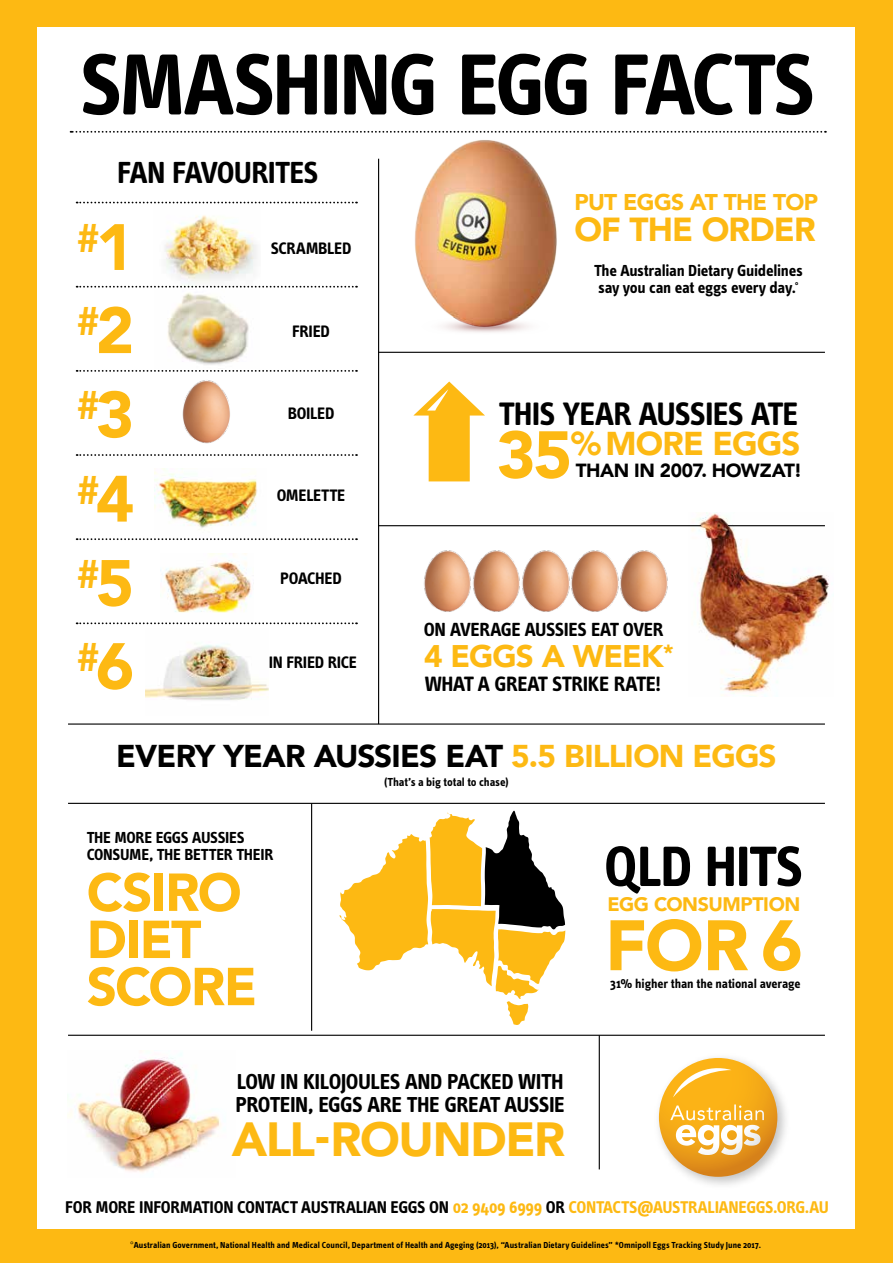
<style>
.page{position:relative;width:893px;height:1263px;background:#fdb913}
.page>*{position:absolute;margin:0;border:0;box-sizing:border-box;transform-origin:0 0}
.t1{font:700 89.4px "Info Text";letter-spacing:-.035em;color:#000}
.t2{font:900 70.5px "Avenir";color:#fdb913}
.t3{font:700 58.8px "Info Text";letter-spacing:-.025em;color:#000}
.t4{font:900 52.8px/47.1px "Avenir";letter-spacing:-.03em;color:#fdb913}
.t5{font:900 47.85px "Avenir";letter-spacing:-.03em;color:#fdb913}
.t6{font:900 39.9px/83.8px "Avenir";color:#fdb913;text-align:justify}
.t7{font:700 33.6px "Info Text";letter-spacing:-.025em;color:#000}
.t8{font:900 33.3px "Avenir";letter-spacing:-.025em;color:#fdb913}
.t9{font:900 33px "Avenir";letter-spacing:-.025em;color:#fdb913}
.t10{font:900 31.5px "Avenir";letter-spacing:-.025em;color:#000}
.t11{font:700 31.5px "Info Text";letter-spacing:-.025em;color:#000}
.t12{font:900 31.2px "Avenir";letter-spacing:-.025em;color:#fdb913}
.t13{font:900 22.8px "Avenir";letter-spacing:-.03em;color:#fdb913}
.t14{font:700 22.35px/23.2px "Info Text";letter-spacing:-.025em;color:#000}
.t15{font:700 21.45px "Info Text";letter-spacing:-.02em;color:#000}
.t16{font:700 19.65px "Info Text";letter-spacing:-.025em;color:#000}
.t17{font:900 19.5px "Avenir";letter-spacing:-.02em;color:#fdb913}
.t18{font:900 19.05px "Avenir";letter-spacing:-.02em;color:#000}
.t19{font:700 17.55px "Info Text";letter-spacing:-.02em;color:#000}
.t20{font:700 17.1px "Info Text";letter-spacing:-.02em;color:#000}
.t21{font:700 16.5px/16.8px "Info Text";letter-spacing:-.015em;color:#000}
.t22{font:700 13.2px "Info Text";letter-spacing:-.01em;color:#000}
.t23{font:700 12px "Info Text";letter-spacing:-.005em;color:#000}
.t24{font:700 9px "Info Text";letter-spacing:.005em;color:#000}
.s1{font-size:64.65px}
.s2{color:#fdb913}
.s3{font-family:"Avenir";font-weight:400}
</style>
<div class="page">
<div style="left:38px;top:27px;width:817px;height:1202px;background:#fff"></div>
<svg style="left:71px;top:131px;width:755px;height:2px"></svg>
<img style="left:68px;top:1053px;width:153px;height:119px">
<hr style="left:68px;top:1035px;width:757px;height:1px;background:#000">
<hr style="left:378px;top:159px;width:1px;height:565px;background:#000">
<hr style="left:378px;top:352px;width:447px;height:1px;background:#000">
<hr style="left:378px;top:525px;width:447px;height:1px;background:#000">
<hr style="left:68px;top:723px;width:757px;height:2px;background:#000">
<hr style="left:68px;top:803px;width:757px;height:1px;background:#000">
<img style="left:182px;top:380px;width:48px;height:64px">
<img style="left:167px;top:293px;width:82px;height:72px">
<img style="left:154px;top:203px;width:106px;height:83px">
<img style="left:155px;top:468px;width:102px;height:61px">
<img style="left:162px;top:554px;width:89px;height:59px">
<img style="left:145px;top:645px;width:124px;height:55px">
<svg style="left:77px;top:286px;width:280px;height:2px"></svg>
<svg style="left:77px;top:202px;width:280px;height:1px"></svg>
<svg style="left:77px;top:370px;width:280px;height:2px"></svg>
<svg style="left:77px;top:454px;width:280px;height:2px"></svg>
<svg style="left:77px;top:538px;width:280px;height:2px"></svg>
<svg style="left:77px;top:622px;width:280px;height:2px"></svg>
<img style="left:409px;top:131px;width:158px;height:202px">
<hr style="left:599px;top:1035px;width:1px;height:134px;background:#000">
<img style="left:424px;top:550px;width:46px;height:62px">
<img style="left:523px;top:550px;width:45px;height:62px">
<img style="left:470px;top:550px;width:53px;height:62px">
<img style="left:568px;top:550px;width:49px;height:62px">
<img style="left:617px;top:550px;width:51px;height:62px">
<img style="left:689px;top:512px;width:140px;height:184px">
<svg style="left:499px;top:430px;width:70px;height:49px"></svg>
<img style="left:700px;top:521px;width:31px;height:11px">
<svg style="left:413px;top:381px;width:72px;height:100px"></svg>
<img style="left:658px;top:1057px;width:128px;height:128px">
<svg style="left:659px;top:1058px;width:118px;height:119px;background:#ec9f1a"></svg>
<svg style="left:673px;top:1063px;width:58px;height:34px"></svg>
<svg style="left:670px;top:1104px;width:94px;height:51px"></svg>
<hr style="left:311px;top:803px;width:1px;height:228px;background:#000">
<svg style="left:339px;top:811px;width:226px;height:214px"></svg>
<h1 class="t1" style="left:80px;top:33px;width:738px">SMASHING EGG FACTS</h1>
<h3 class="t11" style="left:117px;top:155px;width:203px">FAN FAVOURITES</h3>
<h3 class="t6" style="left:76px;top:195px;width:59px">#<span class="s1">1 </span>#<span class="s1">2 </span>#<span class="s1">3 </span>#<span class="s1">4 </span>#<span class="s1">5 </span>#<span class="s1">6</span></h3>
<h3 class="t20" style="left:271px;top:238px;width:82px">SCRAMBLED</h3>
<h3 class="t20" style="left:292px;top:322px;width:39px">FRIED</h3>
<h3 class="t20" style="left:288px;top:403px;width:48px">BOILED</h3>
<h3 class="t20" style="left:277px;top:486px;width:70px">OMELETTE</h3>
<h3 class="t20" style="left:280px;top:568px;width:63px">POACHED</h3>
<h3 class="t20" style="left:269px;top:652px;width:90px">IN FRIED RICE</h3>
<h3 class="t13" style="left:574px;top:182px;width:245px">PUT EGGS AT THE TOP</h3>
<h3 class="t8" style="left:574px;top:201px;width:243px">OF THE ORDER</h3>
<h3 class="t21" style="left:594px;top:262px;width:210px">The Australian Dietary Guidelines say you can eat eggs every day. <sup>°</sup></h3>
<h3 class="t7" style="left:499px;top:394px;width:301px">THIS YEAR AUSSIES ATE</h3>
<h3 class="t9" style="left:571px;top:415px;width:231px">% MORE EGGS</h3>
<h3 class="t18" style="left:576px;top:454px;width:228px">THAN IN 2007. HOWZAT!</h3>
<h3 class="t16" style="left:424px;top:619px;width:241px">ON AVERAGE AUSSIES EAT OVER</h3>
<h3 class="t15" style="left:425px;top:671px;width:238px">WHAT A GREAT STRIKE RATE!</h3>
<h3 class="t12" style="left:424px;top:629px;width:251px">4 EGGS A WEEK<sup>*</sup></h3>
<h3 class="t10" style="left:116px;top:729px;width:662px">EVERY YEAR AUSSIES EAT <span class="s2">5.5 BILLION EGGS</span></h3>
<h3 class="t21" style="left:87px;top:829px;width:188px">THE MORE EGGS AUSSIES<br>CONSUME, THE BETTER THEIR</h3>
<h3 class="t4" style="left:87px;top:867px;width:172px">CSIRO<br>DIET<br>SCORE</h3>
<h3 class="t23" style="left:384px;top:775px;width:126px">(That’s a big total to chase)</h3>
<h3 class="t14" style="left:235px;top:1070px;width:331px">LOW IN KILOJOULES AND PACKED WITH<br>PROTEIN, EGGS ARE THE GREAT AUSSIE</h3>
<h3 class="t5" style="left:232px;top:1098px;width:335px">ALL-ROUNDER</h3>
<h3 class="t3" style="left:604px;top:833px;width:201px">QLD HITS</h3>
<h2 class="t2" style="left:605px;top:885px;width:199px">FOR 6</h2>
<h3 class="t17" style="left:607px;top:887px;width:194px">EGG CONSUMPTION</h3>
<h3 class="t22" style="left:610px;top:976px;width:192px">31% higher than the national average</h3>
<h3 class="t19" style="left:65px;top:1197px;width:765px">FOR MORE INFORMATION CONTACT AUSTRALIAN EGGS ON <span class="s2">02 9409 6999</span> OR <span class="s2">CONTACTS@AUSTRALIANEGGS.ORG.AU</span></h3>
<p class="t24" style="left:130px;top:1240px;width:632px"><span class="s3">°</span>Australian Government, National Health and Medical Council, Department of Health and Ageging (2013), “Australian Dietary Guidelines” *Omnipoll Eggs Tracking Study June 2017.</p>
</div>
